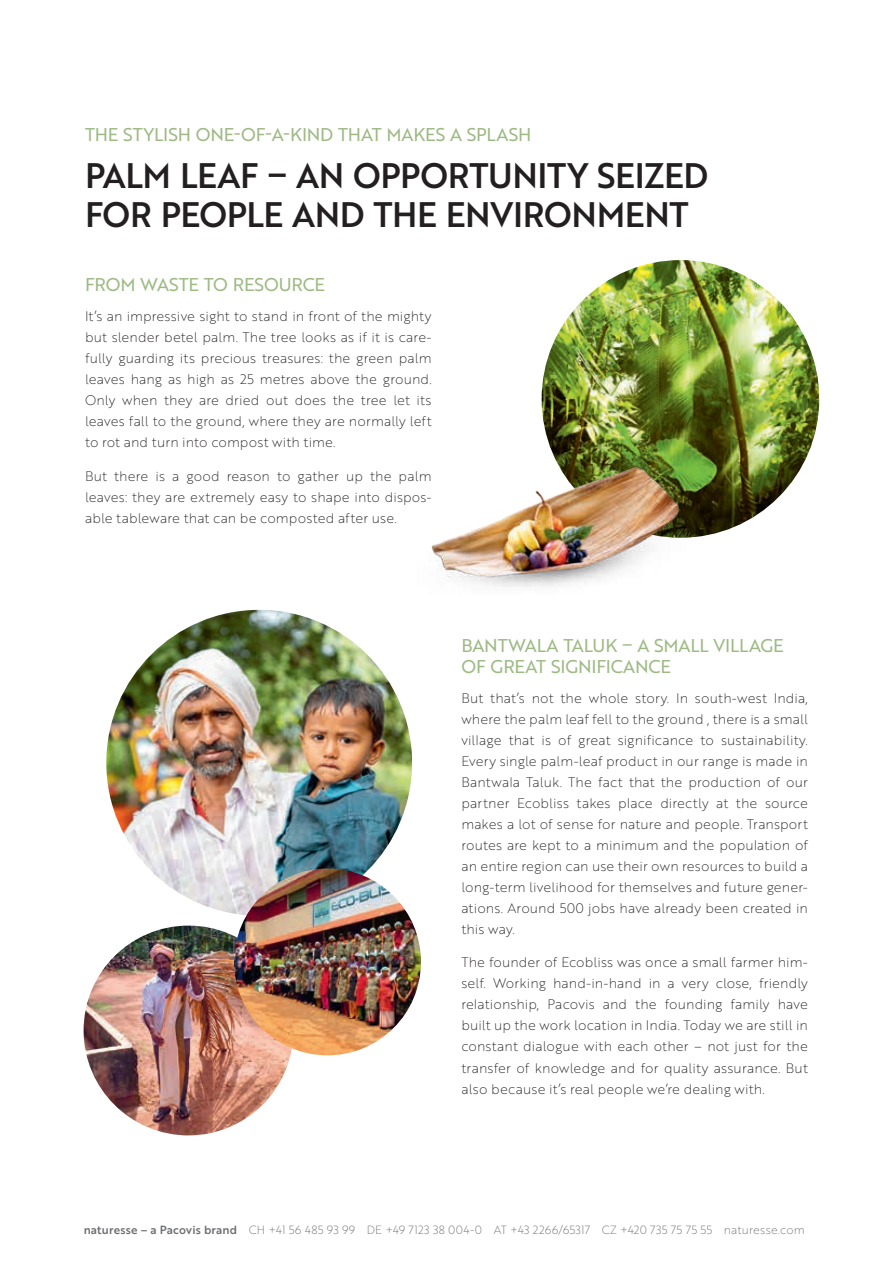
<style>
.page{position:relative;width:893px;height:1263px;background:#fff}
.page>*{position:absolute;margin:0;border:0;box-sizing:border-box;transform-origin:0 0}
.t1{font:34.5px/39px "Brother 1816 Medium";letter-spacing:-.01em;color:#231f20}
.t2{font:18px/21.6px "Brother 1816 Regular";letter-spacing:-.01em;color:#9eba84}
.t3{font:13.5px/21px "Brother 1816 Thin";letter-spacing:.01em;color:#231f20;text-align:justify}
.t4{font:11.55px "Brother 1816 Thin";letter-spacing:.015em;color:#6c6d70}
.s1{font-family:"Brother 1816 Medium"}
</style>
<div class="page">
<img style="left:542px;top:260px;width:277px;height:277px">
<img style="left:430px;top:440px;width:266px;height:147px">
<img style="left:106px;top:610px;width:306px;height:306px;border-radius:153px">
<img style="left:84px;top:925px;width:209px;height:210px;border-radius:105px">
<img style="left:234px;top:868px;width:187px;height:187px;border-radius:93px">
<h2 class="t2" style="left:85px;top:123px;width:448px">THE STYLISH ONE-OF-A-KIND THAT MAKES A SPLASH</h2>
<h1 class="t1" style="left:85px;top:155px;width:625px">PALM LEAF – AN OPPORTUNITY SEIZED<br>FOR PEOPLE AND THE ENVIRONMENT</h1>
<h2 class="t2" style="left:85px;top:273px;width:242px">FROM WASTE TO RESOURCE</h2>
<p class="t3" style="left:85px;top:305px;width:348px">It’s an impressive sight to stand in front of the mighty but slender betel palm. The tree looks as if it is care&shy;fully guarding its precious treasures: the green palm leaves hang as high as 25 metres above the ground.<br>Only when they are dried out does the tree let its leaves fall to the ground, where they are normally left to rot and turn into compost with time.</p>
<p class="t3" style="left:85px;top:465px;width:348px">But there is a good reason to gather up the palm leaves: they are extremely easy to shape into dispos&shy;able tableware that can be composted after use.</p>
<h2 class="t2" style="left:461px;top:633px;width:324px">BANTWALA TALUK – A SMALL VILLAGE<br>OF GREAT SIGNIFICANCE</h2>
<p class="t3" style="left:461px;top:687px;width:348px">But that’s not the whole story. In south-west India, where the palm leaf fell to the ground , there is a small village that is of great significance to sustainability.<br>Every single palm-leaf product in our range is made in Bantwala Taluk. The fact that the production of our partner Ecobliss takes place directly at the source makes a lot of sense for nature and people. Transport routes are kept to a minimum and the population of an entire region can use their own resources to build a long-term livelihood for themselves and future gener&shy;ations. Around 500 jobs have already been created in this way.</p>
<p class="t3" style="left:461px;top:951px;width:348px">The founder of Ecobliss was once a small farmer him&shy;self. Working hand-in-hand in a very close, friendly relationship, Pacovis and the founding family have built up the work location in India. Today we are still in constant dialogue with each other – not just for the transfer of knowledge and for quality assurance. But also because it’s real people we’re dealing with.</p>
<p class="t4" style="left:84px;top:1221px;width:723px"><span class="s1">naturesse – a Pacovis brand</span> CH +41 56 485 93 99 DE +49 7123 38 004-0 AT +43 2266/65317 CZ +420 735 75 75 55 naturesse.com</p>
</div>
